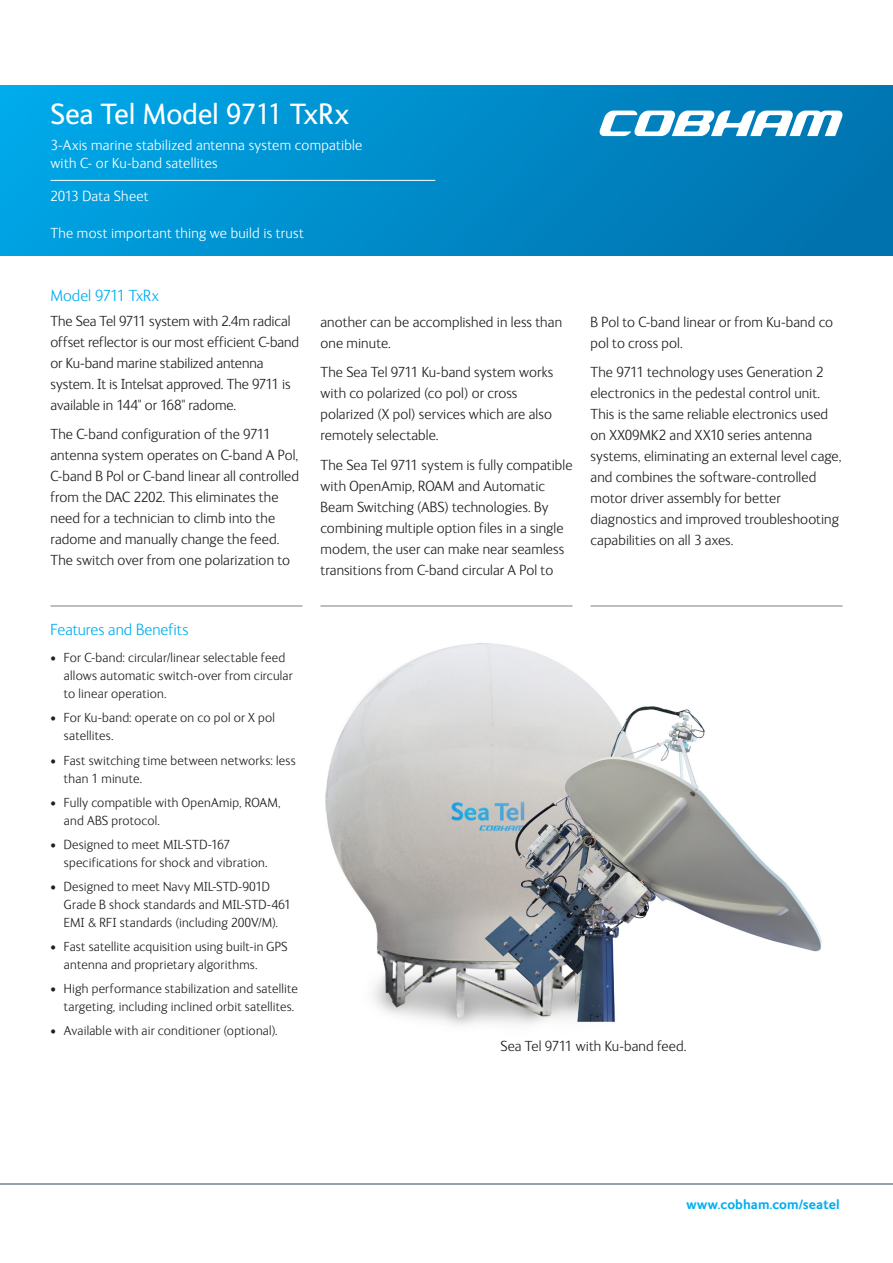
<style>
.page{position:relative;width:893px;height:1263px;background:#fff}
.page>*{position:absolute;margin:0;border:0;box-sizing:border-box;transform-origin:0 0}
.t1{font:30px "FS Ingrid";letter-spacing:.005em;color:#fff}
.subhead{font:300 16.5px "FS Ingrid";color:#00aeef}
.t2{font:300 15px/21px "FS Ingrid";letter-spacing:.005em;color:#231f20}
.t3{font:300 15px/18px "FS Ingrid";letter-spacing:.015em;color:#fff}
.t4{font:300 13.5px/18px "FS Ingrid";letter-spacing:.015em;color:#231f20}
.t5{font:700 13.5px "FS Ingrid";letter-spacing:.005em;color:#00aeef}
</style>
<div class="page">
<hr style="left:50px;top:605px;width:252px;height:2px;background:#a8a9ad">
<hr style="left:320px;top:605px;width:252px;height:2px;background:#a8a9ad">
<hr style="left:0;top:1183px;width:893px;height:2px;background:#94a2aa">
<div style="left:0;top:85px;width:893px;height:170px;background:linear-gradient(to right,#00a6e6,#0071ad)"></div>
<hr style="left:50px;top:180px;width:385px;height:1px;background:#fff">
<svg style="left:599px;top:111px;width:244px;height:25px"></svg>
<hr style="left:590px;top:605px;width:252px;height:2px;background:#a8a9ad">
<img style="left:325px;top:643px;width:497px;height:383px">
<p class="t1" style="left:50px;top:98px;width:300px">Sea Tel Model 9711 TxRx</p>
<p class="t3" style="left:50px;top:137px;width:313px">3-Axis marine stabilized antenna system compatible with C- or Ku-band satellites</p>
<p class="t3" style="left:50px;top:187px;width:99px">2013 Data Sheet</p>
<p class="t3" style="left:50px;top:225px;width:255px">The most important thing we build is trust</p>
<p class="subhead" style="left:50px;top:287px;width:110px">Model 9711 TxRx</p>
<p class="t2" style="left:50px;top:311px;width:250px">The Sea Tel 9711 system with 2.4m radical offset reflector is our most efficient C-band or Ku-band marine stabilized antenna system. It is Intelsat approved. The 9711 is available in 144" or 168" radome.</p>
<p class="t2" style="left:50px;top:424px;width:250px">The C-band configuration of the 9711 antenna system operates on C-band A Pol, C-band B Pol or C-band linear all controlled from the DAC 2202. This eliminates the need for a technician to climb into the radome and manually change the feed.<br>The switch over from one polarization to</p>
<p class="t2" style="left:320px;top:311px;width:243px">another can be accomplished in less than one minute.</p>
<p class="t2" style="left:320px;top:362px;width:234px">The Sea Tel 9711 Ku-band system works with co polarized (co pol) or cross polarized (X pol) services which are also remotely selectable.</p>
<p class="t2" style="left:320px;top:454px;width:254px">The Sea Tel 9711 system is fully compatible with OpenAmip, ROAM and Automatic Beam Switching (ABS) technologies. By combining multiple option files in a single modem, the user can make near seamless transitions from C-band circular A Pol to</p>
<p class="t2" style="left:590px;top:311px;width:244px">B Pol to C-band linear or from Ku-band co pol to cross pol.</p>
<p class="t2" style="left:590px;top:362px;width:252px">The 9711 technology uses Generation 2 electronics in the pedestal control unit.<br>This is the same reliable electronics used on XX09MK2 and XX10 series antenna systems, eliminating an external level cage, and combines the software-controlled motor driver assembly for better diagnostics and improved troubleshooting capabilities on all 3 axes.</p>
<p class="subhead" style="left:50px;top:622px;width:140px">Features and Benefits</p>
<p class="t4" style="left:64px;top:649px;width:230px;text-indent:-14px">• For C-band: circular/linear selectable feed allows automatic switch-over from circular to linear operation.</p>
<p class="t4" style="left:64px;top:709px;width:213px;text-indent:-14px">• For Ku-band: operate on co pol or X pol satellites.</p>
<p class="t4" style="left:64px;top:751px;width:233px;text-indent:-14px">• Fast switching time between networks: less than 1 minute.</p>
<p class="t4" style="left:64px;top:793px;width:218px;text-indent:-14px">• Fully compatible with OpenAmip, ROAM, and ABS protocol.</p>
<p class="t4" style="left:64px;top:835px;width:205px;text-indent:-14px">• Designed to meet MIL-STD-167 specifications for shock and vibration.</p>
<p class="t4" style="left:64px;top:877px;width:228px;text-indent:-14px">• Designed to meet Navy MIL-STD-901D<br>Grade B shock standards and MIL-STD-461<br>EMI &amp; RFI standards (including 200V/M).</p>
<p class="t4" style="left:64px;top:937px;width:225px;text-indent:-14px">• Fast satellite acquisition using built-in GPS antenna and proprietary algorithms.</p>
<p class="t4" style="left:50px;top:979px;width:249px;text-align:right">• High performance stabilization and satellite targeting, including inclined orbit satellites.</p>
<p class="t4" style="left:50px;top:1021px;width:229px">• Available with air conditioner (optional).</p>
<p class="t2" style="left:500px;top:1036px;width:188px">Sea Tel 9711 with Ku-band feed.</p>
<p class="t5" style="left:686px;top:1197px;width:155px">www.cobham.com/seatel</p>
</div>
